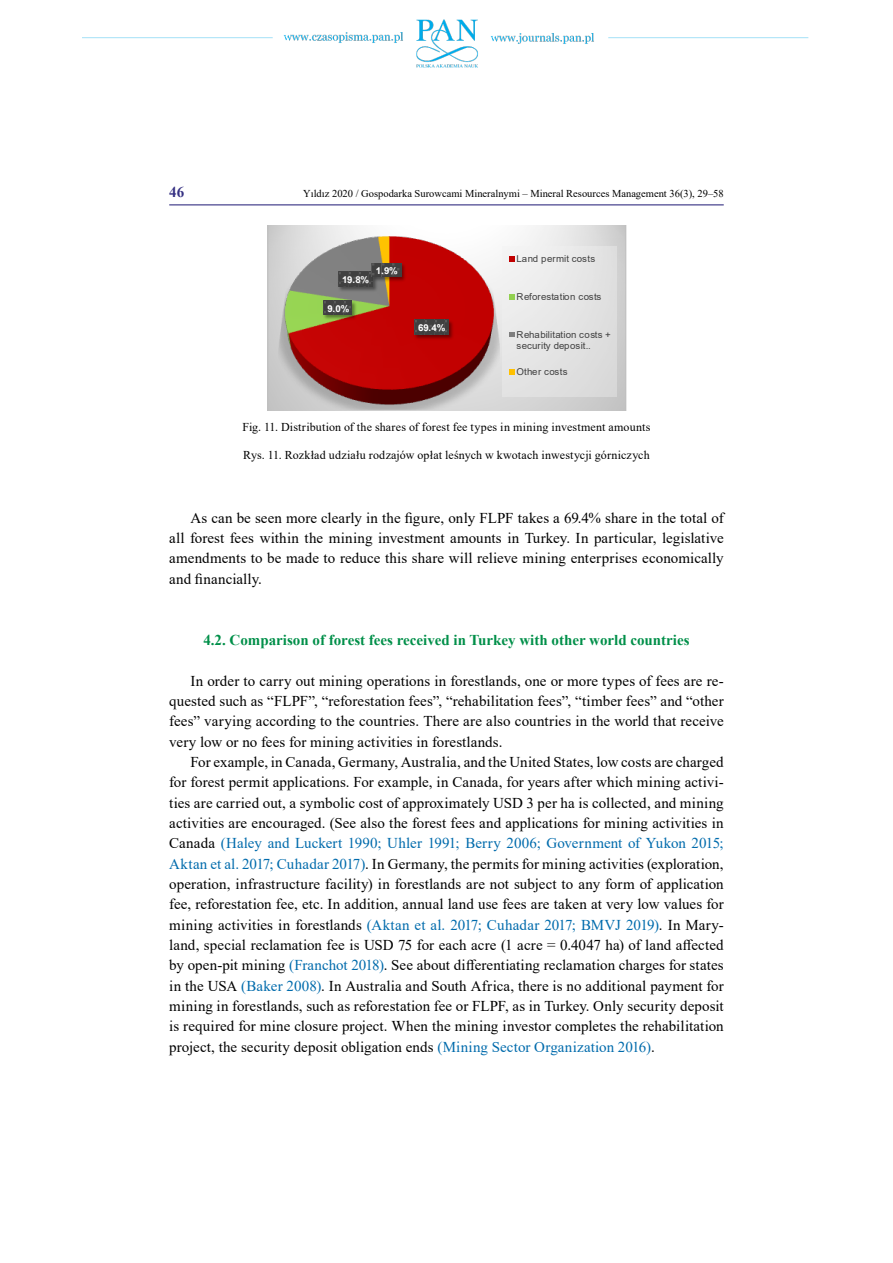
<style>
.page{position:relative;width:893px;height:1263px;background:#fff}
.page>*{position:absolute;margin:0;border:0;box-sizing:border-box;transform-origin:0 0}
.t1{font:15px/20.2px "Times New Roman";letter-spacing:.005em;color:#000;text-align:justify}
.t2{font:700 15px "Times New Roman";color:#008f49}
.t3{font:700 15px "Times New Roman";color:#363183}
.t4{font:12px "Times New Roman";letter-spacing:.01em;color:#000}
.t5{font:10.5px "Times New Roman";color:#000}
.t6{font:9.45px/10.9px "Arial";letter-spacing:.01em;color:#404040}
.t7{font:9.45px "Arial";letter-spacing:.03em;color:#404040}
.t8{font:700 9.45px "Arial";color:#fff}
.s1{color:#006bac}
</style>
<div class="page">
<img style="left:82px;top:19px;width:727px;height:49px">
<hr style="left:169px;top:204px;width:555px;height:1px;background:#363183">
<svg style="left:268px;top:225px;width:358px;height:185px;background:#c5908b"></svg>
<p class="t3" style="left:169px;top:181px;width:16px">46</p>
<p class="t5" style="left:303px;top:186px;width:422px">Yıldız 2020 / Gospodarka Surowcami Mineralnymi – Mineral Resources Management 36(3), 29–58</p>
<p class="t8" style="left:376px;top:264px;width:24px">1.9%</p>
<p class="t8" style="left:342px;top:273px;width:29px">19.8%</p>
<p class="t8" style="left:327px;top:302px;width:24px">9.0%</p>
<p class="t8" style="left:418px;top:321px;width:29px">69.4%</p>
<p class="t6" style="left:517px;top:253px;width:80px">Land permit costs</p>
<p class="t7" style="left:517px;top:290px;width:86px">Reforestation costs</p>
<p class="t6" style="left:517px;top:329px;width:96px">Rehabilitation costs + security deposit..</p>
<p class="t7" style="left:517px;top:365px;width:53px">Other costs</p>
<p class="t4" style="left:243px;top:419px;width:409px">Fig. 11. Distribution of the shares of forest fee types in mining investment amounts</p>
<p class="t4" style="left:243px;top:447px;width:408px">Rys. 11. Rozkład udziału rodzajów opłat leśnych w kwotach inwestycji górniczych</p>
<p class="t1" style="left:169px;top:507px;width:556px;text-indent:21px">As can be seen more clearly in the figure, only FLPF takes a 69.4% share in the total of all forest fees within the mining investment amounts in Turkey. In particular, legislative amendments to be made to reduce this share will relieve mining enterprises economically and financially.</p>
<p class="t2" style="left:203px;top:629px;width:488px">4.2. Comparison of forest fees received in Turkey with other world countries</p>
<p class="t1" style="left:169px;top:670px;width:556px;text-indent:21px">In order to carry out mining operations in forestlands, one or more types of fees are re&shy;quested such as “FLPF”, “reforestation fees”, “rehabilitation fees”, “timber fees” and “other fees” varying according to the countries. There are also countries in the world that receive very low or no fees for mining activities in forestlands.</p>
<p class="t1" style="left:169px;top:751px;width:556px;text-indent:21px">For example, in Canada, Germany, Australia, and the United States, low costs are charged for forest permit applications. For example, in Canada, for years after which mining activi&shy;ties are carried out, a symbolic cost of approximately USD 3 per ha is collected, and mining activities are encouraged. (See also the forest fees and applications for mining activities in Canada <span class="s1">(Haley and Luckert 1990; Uhler 1991; Berry 2006; Government of Yukon 2015; Aktan et al. 2017; Cuhadar 2017)</span>. In Germany, the permits for mining activities (exploration, operation, infrastructure facility) in forestlands are not subject to any form of application fee, reforestation fee, etc. In addition, annual land use fees are taken at very low values for mining activities in forestlands <span class="s1">(Aktan et al. 2017; Cuhadar 2017; BMVJ 2019)</span>. In Mary&shy;land, special reclamation fee is USD 75 for each acre (1 acre = 0.4047 ha) of land affected by open-pit mining <span class="s1">(Franchot 2018)</span>. See about differentiating reclamation charges for states in the USA <span class="s1">(Baker 2008)</span>. In Australia and South Africa, there is no additional payment for mining in forestlands, such as reforestation fee or FLPF, as in Turkey. Only security deposit is required for mine closure project. When the mining investor completes the rehabilitation project, the security deposit obligation ends <span class="s1">(Mining Sector Organization 2016)</span>.</p>
</div>
